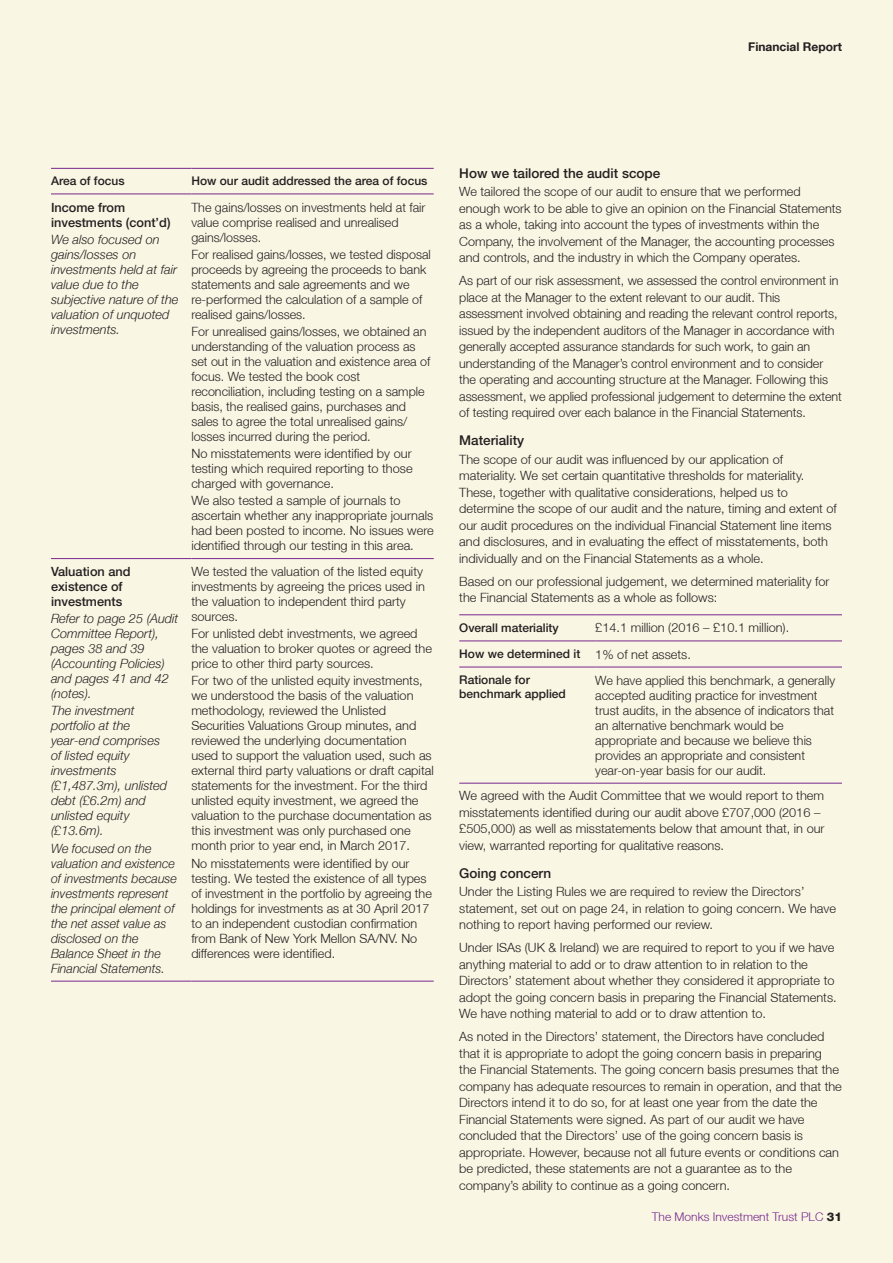
<style>
.page{position:relative;width:893px;height:1263px;background:#f9f6e4}
.page>*{position:absolute;margin:0;border:0;box-sizing:border-box;transform-origin:0 0}
.t1{font:500 13.5px "Helvetica Neue LT Std";color:#231f20}
.t2{font:300 12.75px/15px "Helvetica Neue LT";color:#231f20}
.t3{font:italic 300 12.75px/15px "Helvetica Neue LT";color:#231f20}
.t4{font:500 12.75px/15px "Helvetica Neue LT Std";color:#231f20}
.t5{font:500 12px/26.1px "Helvetica Neue LT Std";color:#231f20}
.t6{font:300 12px "Helvetica Neue LT";color:#77278d}
.t7{font:700 12px "Helvetica Neue LT";color:#231f20}
.s1{font-family:"Helvetica Neue LT";font-weight:300;font-size:12.75px}
.s2{font-weight:800;color:#231f20}
</style>
<div class="page">
<hr style="left:51px;top:194px;width:140px;height:1px;background:#77278d">
<hr style="left:191px;top:194px;width:243px;height:1px;background:#77278d">
<hr style="left:51px;top:558px;width:140px;height:1px;background:#77278d">
<hr style="left:191px;top:558px;width:243px;height:1px;background:#77278d">
<hr style="left:51px;top:168px;width:140px;height:1px;background:#77278d">
<hr style="left:51px;top:981px;width:140px;height:1px;background:#77278d">
<hr style="left:191px;top:168px;width:243px;height:1px;background:#77278d">
<hr style="left:191px;top:981px;width:243px;height:1px;background:#77278d">
<hr style="left:459px;top:614px;width:136px;height:1px;background:#77278d">
<hr style="left:595px;top:614px;width:247px;height:1px;background:#77278d">
<hr style="left:459px;top:640px;width:136px;height:1px;background:#77278d">
<hr style="left:595px;top:640px;width:247px;height:1px;background:#77278d">
<hr style="left:459px;top:667px;width:136px;height:1px;background:#77278d">
<hr style="left:459px;top:783px;width:136px;height:1px;background:#77278d">
<hr style="left:595px;top:667px;width:247px;height:1px;background:#77278d">
<hr style="left:595px;top:783px;width:247px;height:1px;background:#77278d">
<p class="t7" style="left:748px;top:39px;width:95px">Financial Report</p>
<p class="t5" style="left:51px;top:168px;width:75px">Area of focus</p>
<p class="t5" style="left:191px;top:168px;width:238px">How our audit addressed the area of focus</p>
<p class="t4" style="left:51px;top:199px;width:121px">Income from investments (cont’d)</p>
<p class="t3" style="left:51px;top:231px;width:129px">We also focused on gains/losses on investments held at fair value due to the subjective nature of the valuation of unquoted investments.</p>
<p class="t2" style="left:191px;top:199px;width:236px">The gains/losses on investments held at fair value comprise realised and unrealised gains/losses.</p>
<p class="t2" style="left:191px;top:246px;width:241px">For realised gains/losses, we tested disposal proceeds by agreeing the proceeds to bank statements and sale agreements and we re-performed the calculation of a sample of realised gains/losses.</p>
<p class="t2" style="left:191px;top:323px;width:241px">For unrealised gains/losses, we obtained an understanding of the valuation process as set out in the valuation and existence area of focus. We tested the book cost reconciliation, including testing on a sample basis, the realised gains, purchases and sales to agree the total unrealised gains/ losses incurred during the period.</p>
<p class="t2" style="left:191px;top:446px;width:223px;text-align:justify">No misstatements were identified by our testing which required reporting to those charged with governance.</p>
<p class="t2" style="left:191px;top:493px;width:244px">We also tested a sample of journals to ascertain whether any inappropriate journals had been posted to income. No issues were identified through our testing in this area.</p>
<p class="t4" style="left:51px;top:564px;width:81px">Valuation and existence of investments</p>
<p class="t3" style="left:51px;top:611px;width:129px">Refer to page 25 (Audit<br>Committee Report), pages 38 and 39 (Accounting Policies) and pages 41 and 42 (notes).</p>
<p class="t3" style="left:51px;top:703px;width:118px">The investment portfolio at the year-end comprises of listed equity investments (£1,487.3m), unlisted debt (£6.2m) and unlisted equity (£13.6m).</p>
<p class="t3" style="left:51px;top:840px;width:127px">We focused on the valuation and existence of investments because investments represent the principal element of the net asset value as disclosed on the<br>Balance Sheet in the<br>Financial Statements.</p>
<p class="t2" style="left:191px;top:564px;width:235px">We tested the valuation of the listed equity investments by agreeing the prices used in the valuation to independent third party sources.</p>
<p class="t2" style="left:191px;top:626px;width:242px">For unlisted debt investments, we agreed the valuation to broker quotes or agreed the price to other third party sources.</p>
<p class="t2" style="left:191px;top:673px;width:244px">For two of the unlisted equity investments, we understood the basis of the valuation methodology, reviewed the Unlisted Securities Valuations Group minutes, and reviewed the underlying documentation used to support the valuation used, such as external third party valuations or draft capital statements for the investment. For the third unlisted equity investment, we agreed the valuation to the purchase documentation as this investment was only purchased one month prior to year end, in March 2017.</p>
<p class="t2" style="left:191px;top:855px;width:242px">No misstatements were identified by our testing. We tested the existence of all types of investment in the portfolio by agreeing the holdings for investments as at 30 April 2017 to an independent custodian confirmation from Bank of New York Mellon SA/NV. No differences were identified.</p>
<p class="t1" style="left:459px;top:165px;width:203px">How we tailored the audit scope</p>
<p class="t2" style="left:459px;top:183px;width:384px;line-height:16.5px">We tailored the scope of our audit to ensure that we performed enough work to be able to give an opinion on the Financial Statements as a whole, taking into account the types of investments within the Company, the involvement of the Manager, the accounting processes and controls, and the industry in which the Company operates.</p>
<p class="t2" style="left:459px;top:272px;width:384px;line-height:16.5px">As part of our risk assessment, we assessed the control environment in place at the Manager to the extent relevant to our audit. This assessment involved obtaining and reading the relevant control reports, issued by the independent auditors of the Manager in accordance with generally accepted assurance standards for such work, to gain an understanding of the Manager’s control environment and to consider the operating and accounting structure at the Manager. Following this assessment, we applied professional judgement to determine the extent of testing required over each balance in the Financial Statements.</p>
<p class="t1" style="left:459px;top:432px;width:67px">Materiality</p>
<p class="t2" style="left:459px;top:451px;width:379px;line-height:16.5px">The scope of our audit was influenced by our application of materiality. We set certain quantitative thresholds for materiality.<br>These, together with qualitative considerations, helped us to determine the scope of our audit and the nature, timing and extent of our audit procedures on the individual Financial Statement line items and disclosures, and in evaluating the effect of misstatements, both individually and on the Financial Statements as a whole.</p>
<p class="t2" style="left:459px;top:572px;width:372px;line-height:16.5px">Based on our professional judgement, we determined materiality for the Financial Statements as a whole as follows:</p>
<p class="t5" style="left:459px;top:615px;width:101px">Overall materiality</p>
<p class="t2" style="left:595px;top:620px;width:195px">£14.1 million (2016 – £10.1 million).</p>
<p class="t5" style="left:459px;top:640px;width:233px">How we determined it <span class="s1">1% of net assets.<br></span>Rationale for</p>
<p class="t5" style="left:459px;top:680px;width:108px">benchmark applied</p>
<p class="t2" style="left:595px;top:672px;width:241px">We have applied this benchmark, a generally accepted auditing practice for investment trust audits, in the absence of indicators that an alternative benchmark would be appropriate and because we believe this provides an appropriate and consistent year-on-year basis for our audit.</p>
<p class="t2" style="left:459px;top:787px;width:367px;line-height:16.5px">We agreed with the Audit Committee that we would report to them misstatements identified during our audit above £707,000 (2016 – £505,000) as well as misstatements below that amount that, in our view, warranted reporting for qualitative reasons.</p>
<p class="t1" style="left:459px;top:865px;width:94px">Going concern</p>
<p class="t2" style="left:459px;top:883px;width:378px;line-height:16.5px">Under the Listing Rules we are required to review the Directors’ statement, set out on page 24, in relation to going concern. We have nothing to report having performed our review.</p>
<p class="t2" style="left:459px;top:939px;width:379px;line-height:16.5px">Under ISAs (UK &amp; Ireland) we are required to report to you if we have anything material to add or to draw attention to in relation to the Directors’ statement about whether they considered it appropriate to adopt the going concern basis in preparing the Financial Statements.<br>We have nothing material to add or to draw attention to.</p>
<p class="t2" style="left:459px;top:1028px;width:384px;line-height:16.5px">As noted in the Directors’ statement, the Directors have concluded that it is appropriate to adopt the going concern basis in preparing the Financial Statements. The going concern basis presumes that the company has adequate resources to remain in operation, and that the Directors intend it to do so, for at least one year from the date the Financial Statements were signed. As part of our audit we have concluded that the Directors’ use of the going concern basis is appropriate. However, because not all future events or conditions can be predicted, these statements are not a guarantee as to the company’s ability to continue as a going concern.</p>
<p class="t6" style="left:652px;top:1209px;width:192px">The Monks Investment Trust PLC <span class="s2">31</span></p>
</div>
